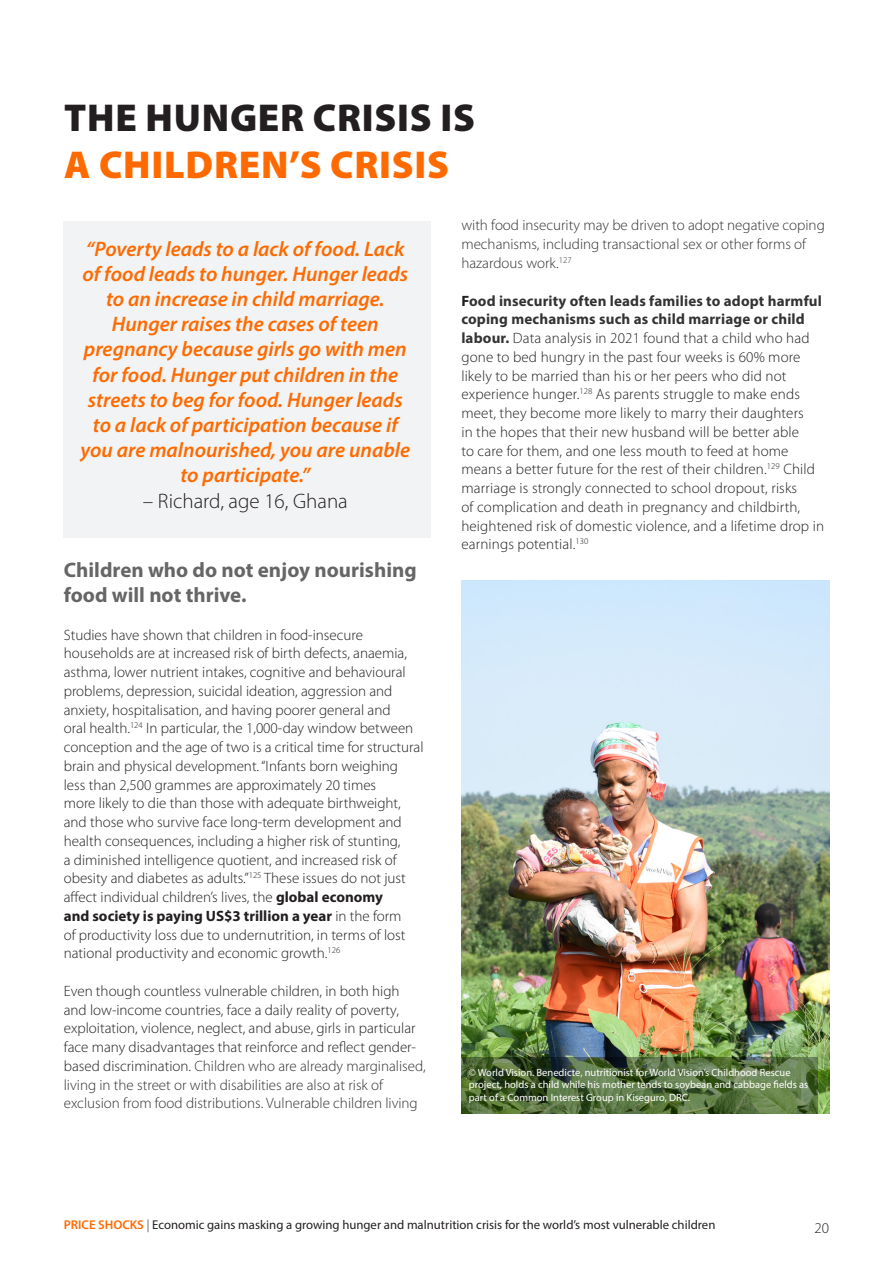
<style>
.page{position:relative;width:893px;height:1263px;background:#fff}
.page>*{position:absolute;margin:0;border:0;box-sizing:border-box;transform-origin:0 0}
.t1{font:900 39px/46.8px "Myriad Pro";letter-spacing:.02em;color:#231f20}
.t2{font:italic 600 21px/25.2px "Myriad Pro";color:#ff6a00;text-align:center}
.heading_2{font:700 21px/25.2px "Myriad Pro";color:#666}
.t3{font:300 21px "Myriad Pro";color:#231f20}
.t4{font:300 15px/18.8px "Myriad Pro";color:#231f20}
.t5{font:300 15px/18.8px "Myriad Pro";color:#333}
.t6{font:12.75px "Myriad Pro";color:#231f20}
.t7{font:10.5px/12.6px "Myriad Pro";color:#fff}
.s1{color:#ff6a00}
.s2{font-weight:700}
.s3{color:#333}
.s4{font-weight:700;color:#333}
.s5{font-weight:600;color:#ff6a00}
.s6{font-weight:300}
</style>
<div class="page">
<div style="left:63px;top:221px;width:368px;height:317px;background:#f2f3f4"></div>
<img style="left:461px;top:580px;width:368px;height:533px">
<svg style="left:461px;top:1057px;width:357px;height:56px;background:#506a3c"></svg>
<p class="t1" style="left:64px;top:93px;width:412px">THE HUNGER CRISIS IS<br><span class="s1">A CHILDREN’S CRISIS</span></p>
<p class="t2" style="left:80px;top:235px;width:331px">“Poverty leads to a lack of food. Lack of food leads to hunger. Hunger leads to an increase in child marriage.<br>Hunger raises the cases of teen pregnancy because girls go with men for food. Hunger put children in the streets to beg for food. Hunger leads to a lack of participation because if you are malnourished, you are unable to participate.”</p>
<p class="t3" style="left:143px;top:488px;width:207px">– Richard, age 16, Ghana</p>
<p class="heading_2" style="left:64px;top:556px;width:354px">Children who do not enjoy nourishing food will not thrive.</p>
<p class="t4" style="left:64px;top:625px;width:361px">Studies have shown that children in food-insecure households are at increased risk of birth defects, anaemia, asthma, lower nutrient intakes, cognitive and behavioural problems, depression, suicidal ideation, aggression and anxiety, hospitalisation, and having poorer general and<br>oral health.<sup>124</sup> In particular, the 1,000-day window between conception and the age of two is a critical time for structural brain and physical development. “Infants born weighing<br>less than 2,500 grammes are approximately 20 times<br>more likely to die than those with adequate birthweight, and those who survive face long-term development and health consequences, including a higher risk of stunting,<br>a diminished intelligence quotient, and increased risk of obesity and diabetes as adults.”<sup>125</sup> These issues do not just affect individual children’s lives, the <span class="s2">global economy<br>and society is paying US$3 trillion a year</span> in the form<br>of productivity loss due to undernutrition, in terms of lost national productivity and economic growth.<sup>126</sup></p>
<p class="t4" style="left:64px;top:981px;width:363px">Even though countless vulnerable children, in both high and low-income countries, face a daily reality of poverty, exploitation, violence, neglect, and abuse, girls in particular face many disadvantages that reinforce and reflect gender&shy;based discrimination. <span class="s3">Children who are already marginalised, living in the street or with disabilities are also at risk of exclusion from food distributions. Vulnerable children living</span></p>
<p class="t5" style="left:461px;top:216px;width:365px">with food insecurity may be driven to adopt negative coping mechanisms, including transactional sex or other forms of hazardous work.<sup>127</sup></p>
<p class="t4" style="left:461px;top:291px;width:364px"><span class="s2">F</span><span class="s4">ood insecurity often leads families to adopt harmful coping mechanisms such as child marriage or child labour.</span> Data analysis in 2021 found that a child who had gone to bed hungry in the past four weeks is 60% more likely to be married than his or her peers who did not experience hunger.<sup>128</sup> As parents struggle to make ends meet, they become more likely to marry their daughters<br>in the hopes that their new husband will be better able<br>to care for them, and one less mouth to feed at home means a better future for the rest of their children.<sup>129</sup> Child marriage is strongly connected to school dropout, risks<br>of complication and death in pregnancy and childbirth, heightened risk of domestic violence, and a lifetime drop in earnings potential.<sup>130</sup></p>
<p class="t7" style="left:469px;top:1065px;width:341px">© World Vision. Benedicte, nutritionist for World Vision’s Childhood Rescue project, holds a child while his mother tends to soybean and cabbage fields as part of a Common Interest Group in Kiseguro, DRC.</p>
<p class="t6" style="left:64px;top:1217px;width:653px"><span class="s5">PRICE SHOCKS</span> <span class="s6">|</span> Economic gains masking a growing hunger and malnutrition crisis for the world’s most vulnerable children</p>
<p class="t4" style="left:814px;top:1218px;width:16px">20</p>
</div>
